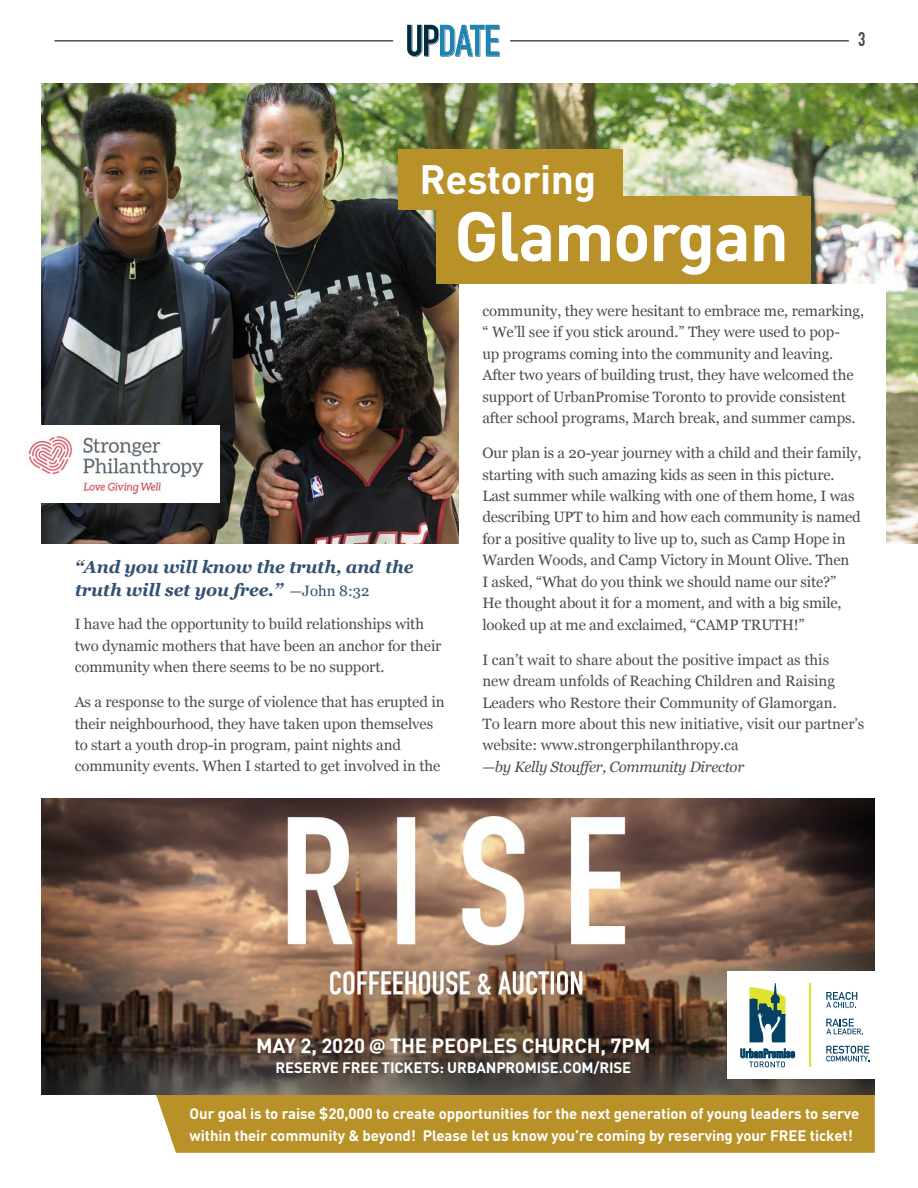
<style>
.page{position:relative;width:918px;height:1188px;background:#fff}
.page>*{position:absolute;margin:0;border:0;box-sizing:border-box;transform-origin:0 0}
.t1{font:700 69px "DIN";letter-spacing:-.02em;color:#fff}
.t2{font:700 40.5px "DIN";letter-spacing:-.01em;color:#fff}
.t3{font:700 20.4px "DIN";letter-spacing:-.01em;color:#fff}
.t4{font:700 19.5px "DIN Condensed";color:#4d4d4f}
.t5{font:italic 700 17.55px/22.5px "Georgia";letter-spacing:-.01em;color:#335273}
.t6{font:15px/21.5px "Georgia";letter-spacing:-.005em;color:#4d4d4f}
.t7{font:700 15px/21.5px "DIN";letter-spacing:-.005em;color:#fff}
.t8{font:italic 15px "Georgia";letter-spacing:-.02em;color:#4d4d4f}
.s1{font-weight:400;font-style:normal;font-size:15px}
.s2{font-family:"Agile";font-size:15.6px}
</style>
<div class="page">
<div style="left:156px;top:1095px;width:719px;height:58px;background:#b89129"></div>
<svg style="left:407px;top:25px;width:93px;height:32px"></svg>
<hr style="left:54px;top:40px;width:339px;height:2px;background:#4d4d4f">
<hr style="left:510px;top:40px;width:339px;height:2px;background:#4d4d4f">
<img style="left:41px;top:83px;width:877px;height:461px">
<div style="left:459px;top:284px;width:427px;height:314px;background:#fff"></div>
<img style="left:28px;top:426px;width:192px;height:76px">
<div style="left:399px;top:150px;width:224px;height:60px;background:#b89129"></div>
<div style="left:436px;top:196px;width:375px;height:88px;background:#b89129"></div>
<img style="left:41px;top:798px;width:834px;height:297px">
<div style="left:727px;top:971px;width:155px;height:107px;background:#fff"></div>
<hr style="left:809px;top:983px;width:1px;height:83px;background:#e0e32d">
<svg style="left:750px;top:983px;width:35px;height:59px"></svg>
<svg style="left:741px;top:1049px;width:54px;height:18px"></svg>
<svg style="left:826px;top:992px;width:31px;height:16px"></svg>
<svg style="left:826px;top:1019px;width:37px;height:16px"></svg>
<svg style="left:826px;top:1046px;width:44px;height:15px"></svg>
<h2 class="t2" style="left:419px;top:153px;width:178px">Restoring</h2>
<h1 class="t1" style="left:454px;top:191px;width:336px">Glamorgan</h1>
<h3 class="t4" style="left:858px;top:26px;width:9px">3</h3>
<p class="t5" style="left:75px;top:556px;width:340px">“And you will know the truth, and the truth will set you free.” <span class="s1">—John 8:32</span></p>
<p class="t6" style="left:75px;top:613px;width:368px">I have had the opportunity to build relationships with two dynamic mothers that have been an anchor for their community when there seems to be no support.</p>
<p class="t6" style="left:75px;top:691px;width:372px">As a response to the surge of violence that has erupted in their neighbourhood, they have taken upon themselves to start a youth drop-in program, paint nights and community events. When I started to get involved in the</p>
<p class="t6" style="left:482px;top:299px;width:383px">community, they were hesitant to embrace me, remarking, “ We’ll see if you stick around.” They were used to pop-<br>up programs coming into the community and leaving.<br>After two years of building trust, they have welcomed the support of UrbanPromise Toronto to provide consistent after school programs, March break, and summer camps.</p>
<p class="t6" style="left:482px;top:442px;width:381px">Our plan is a 20-year journey with a child and their family, starting with such amazing kids as seen in this picture.<br>Last summer while walking with one of them home, I was describing UPT to him and how each community is named for a positive quality to live up to, such as Camp Hope in Warden Woods, and Camp Victory in Mount Olive. Then<br>I asked, “What do you think we should name our site?”<br>He thought about it for a moment, and with a big smile, looked up at me and exclaimed, “CAMP TRUTH!”</p>
<p class="t6" style="left:482px;top:648px;width:383px">I can’t wait to share about the positive impact as this<br>new dream unfolds of Reaching Children and Raising Leaders who Restore their Community of Glamorgan.<br>To learn more about this new initiative, visit our partner’s website: www.strongerphilanthropy.ca</p>
<p class="t8" style="left:482px;top:757px;width:263px">—by Kelly Stouffer, Community Director</p>
<h3 class="t3" style="left:256px;top:1032px;width:396px">MAY 2, 2020 <span class="s2">@</span> THE PEOPLES CHURCH, 7PM</h3>
<p class="t7" style="left:276px;top:1056px;width:357px">RESERVE FREE TICKETS: URBANPROMISE.COM/RISE</p>
<p class="t7" style="left:190px;top:1102px;width:671px">Our goal is to raise $20,000 to create opportunities for the next generation of young leaders to serve within their community &amp; beyond! Please let us know you’re coming by reserving your FREE ticket!</p>
</div>
